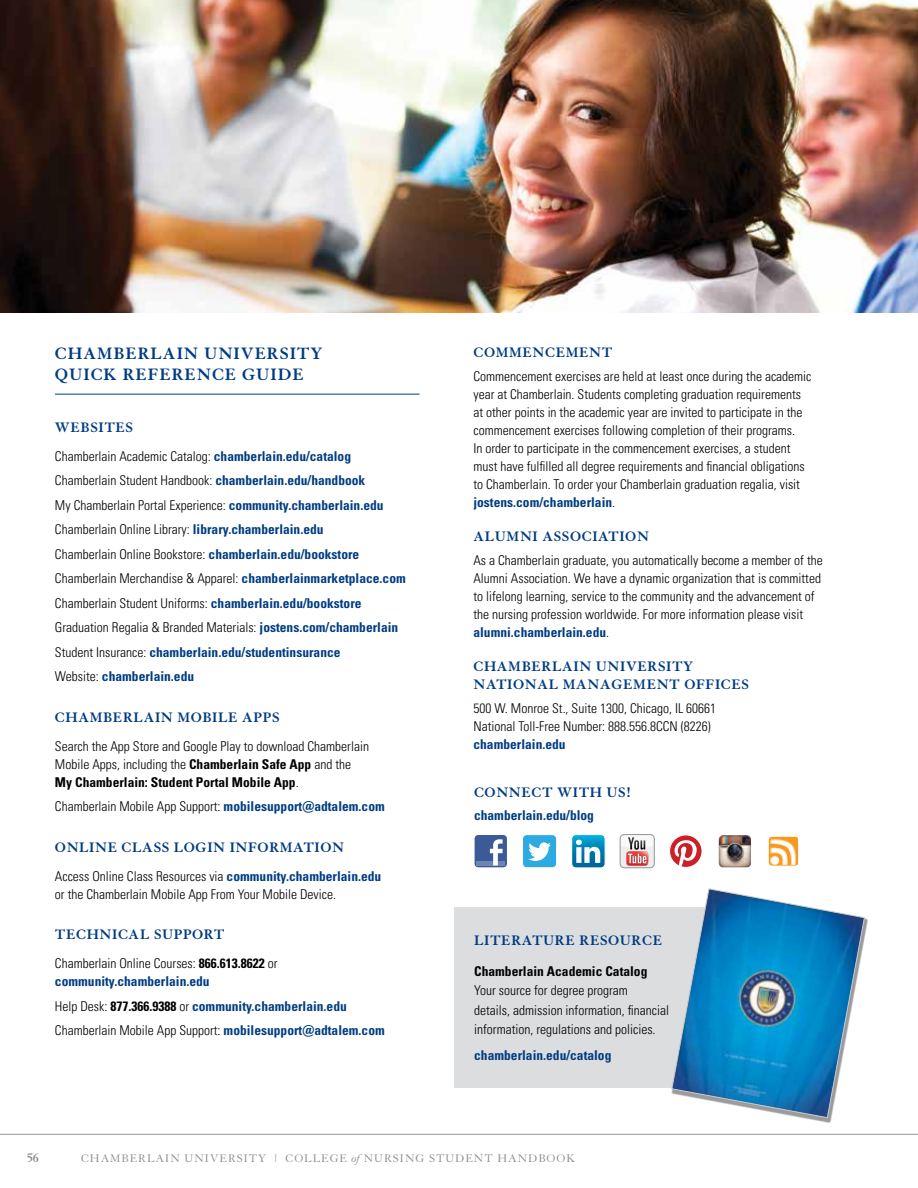
<style>
.page{position:relative;width:918px;height:1188px;background:#fff}
.page>*{position:absolute;margin:0;border:0;box-sizing:border-box;transform-origin:0 0}
.t1{font:700 18px/21.6px "Granjon LT Std";letter-spacing:.05em;color:#003c82}
.t2{font:700 15px/18px "Granjon LT Std";letter-spacing:.04em;color:#003c82}
.t3{font:300 condensed 13.5px/18px "Univers LT Pro";color:#000}
.t4{font:700 condensed 13.5px/24.5px "Univers LT Pro";color:#003c82}
.t5{font:700 condensed 13.5px "Univers LT Pro";color:#000}
.t6{font:700 13.5px "Granjon LT Std";color:#8a8c8c}
.t7{font:12px "Granjon LT Std";letter-spacing:.08em;color:#8a8c8c}
.s1{font-weight:700;color:#003c82}
.s2{font-weight:700}
.s3{font-weight:300;color:#000}
.s4{color:#000}
.s5{font-style:italic}
</style>
<div class="page">
<hr style="left:0;top:1134px;width:918px;height:1px;background:#939598">
<img style="left:0;top:0;width:918px;height:313px">
<img style="left:770px;top:838px;width:28px;height:27px">
<div style="left:768px;top:836px;width:32px;height:31px;border:1px solid #fff;border-radius:4px"></div>
<svg style="left:573px;top:836px;width:31px;height:30px"></svg>
<div style="left:571px;top:834px;width:35px;height:34px;border:1px solid #fff;border-radius:4px"></div>
<svg style="left:620px;top:835px;width:33px;height:33px"></svg>
<div style="left:620px;top:834px;width:35px;height:34px;border:1px solid #939598;border-radius:4px"></div>
<svg style="left:475px;top:836px;width:31px;height:30px"></svg>
<div style="left:473px;top:834px;width:35px;height:34px;border:1px solid #fff;border-radius:4px"></div>
<svg style="left:524px;top:836px;width:31px;height:30px"></svg>
<div style="left:522px;top:834px;width:35px;height:34px;border:1px solid #fff;border-radius:4px"></div>
<svg style="left:669px;top:836px;width:32px;height:30px"></svg>
<div style="left:669px;top:834px;width:34px;height:34px;border:1px solid #fff;border-radius:50%"></div>
<img style="left:720px;top:836px;width:30px;height:30px">
<div style="left:718px;top:834px;width:34px;height:34px;border:1px solid #fff;border-radius:4px"></div>
<div style="left:454px;top:908px;width:281px;height:180px;background:#dcddde"></div>
<div style="left:671px;top:890px;width:197px;height:232px;background:#000;opacity:.4"></div>
<svg style="left:671px;top:888px;width:194px;height:230px"></svg>
<hr style="left:55px;top:394px;width:364px;height:1px;background:#003c82">
<h1 class="t1" style="left:55px;top:342px;width:269px">CHAMBERLAIN UNIVERSITY<br>QUICK REFERENCE GUIDE</h1>
<p class="t2" style="left:55px;top:418px;width:80px">WEBSITES</p>
<p class="t3" style="left:55px;top:443px;width:352px;line-height:24.5px">Chamberlain Academic Catalog: <span class="s1">chamberlain.edu/catalog </span>Chamberlain Student Handbook: <span class="s1">chamberlain.edu/handbook<br></span>My Chamberlain Portal Experience: <span class="s1">community.chamberlain.edu </span>Chamberlain Online Library: <span class="s1">library.chamberlain.edu<br></span>Chamberlain Online Bookstore: <span class="s1">chamberlain.edu/bookstore </span>Chamberlain Merchandise &amp; Apparel: <span class="s1">chamberlainmarketplace.com </span>Chamberlain Student Uniforms: <span class="s1">chamberlain.edu/bookstore </span>Graduation Regalia &amp; Branded Materials: <span class="s1">jostens.com/chamberlain </span>Student Insurance: <span class="s1">chamberlain.edu/studentinsurance<br></span>Website: <span class="s1">chamberlain.edu</span></p>
<p class="t2" style="left:55px;top:708px;width:226px">CHAMBERLAIN MOBILE APPS</p>
<p class="t3" style="left:55px;top:736px;width:316px">Search the App Store and Google Play to download Chamberlain<br>Mobile Apps, including the <span class="s2">Chamberlain Safe App</span> and the<br><span class="s2">My Chamberlain: Student Portal Mobile App</span>.</p>
<p class="t3" style="left:55px;top:797px;width:331px">Chamberlain Mobile App Support: <span class="s1">mobilesupport@adtalem.com</span></p>
<p class="t2" style="left:55px;top:838px;width:291px">ONLINE CLASS LOGIN INFORMATION</p>
<p class="t3" style="left:55px;top:866px;width:328px">Access Online Class Resources via <span class="s1">community.chamberlain.edu </span>or the Chamberlain Mobile App From Your Mobile Device.</p>
<p class="t2" style="left:55px;top:926px;width:171px">TECHNICAL SUPPORT</p>
<p class="t3" style="left:55px;top:954px;width:224px">Chamberlain Online Courses: <span class="s2">866.613.8622</span> or <span class="s1">community.chamberlain.edu</span></p>
<p class="t4" style="left:55px;top:993px;width:331px"><span class="s3">Help Desk:</span> <span class="s4">877.366.9388</span> <span class="s3">or</span> community.chamberlain.edu<br><span class="s3">Chamberlain Mobile App Support:</span> mobilesupport@adtalem.com</p>
<p class="t2" style="left:473px;top:343px;width:140px">COMMENCEMENT</p>
<p class="t3" style="left:473px;top:367px;width:340px">Commencement exercises are held at least once during the academic year at Chamberlain. Students completing graduation requirements at other points in the academic year are invited to participate in the commencement exercises following completion of their programs.<br>In order to participate in the commencement exercises, a student must have fulfilled all degree requirements and financial obligations to Chamberlain. To order your Chamberlain graduation regalia, visit <span class="s1">jostens.com/chamberlain</span>.</p>
<p class="t2" style="left:473px;top:527px;width:177px">ALUMNI ASSOCIATION</p>
<p class="t3" style="left:473px;top:551px;width:351px">As a Chamberlain graduate, you automatically become a member of the Alumni Association. We have a dynamic organization that is committed to lifelong learning, service to the community and the advancement of the nursing profession worldwide. For more information please visit <span class="s1">alumni.chamberlain.edu</span>.</p>
<p class="t2" style="left:473px;top:657px;width:277px">CHAMBERLAIN UNIVERSITY<br>NATIONAL MANAGEMENT OFFICES</p>
<p class="t3" style="left:473px;top:699px;width:244px">500 W. Monroe St., Suite 1300, Chicago, IL 60661<br>National Toll-Free Number: 888.556.8CCN (8226)</p>
<p class="t4" style="left:473px;top:732px;width:94px">chamberlain.edu</p>
<p class="t2" style="left:474px;top:783px;width:158px">CONNECT WITH US!</p>
<p class="t4" style="left:474px;top:803px;width:122px">chamberlain.edu/blog</p>
<p class="t2" style="left:474px;top:932px;width:190px">LITERATURE RESOURCE</p>
<p class="t5" style="left:474px;top:963px;width:175px">Chamberlain Academic Catalog</p>
<p class="t3" style="left:474px;top:980px;width:196px;line-height:19.5px">Your source for degree program<br>details, admission information, financial information, regulations and policies.</p>
<p class="t4" style="left:474px;top:1043px;width:139px">chamberlain.edu/catalog</p>
<p class="t6" style="left:27px;top:1150px;width:13px">56</p>
<p class="t7" style="left:81px;top:1152px;width:496px">CHAMBERLAIN UNIVERSITY | COLLEGE <span class="s5">of</span> NURSING STUDENT HANDBOOK</p>
</div>
